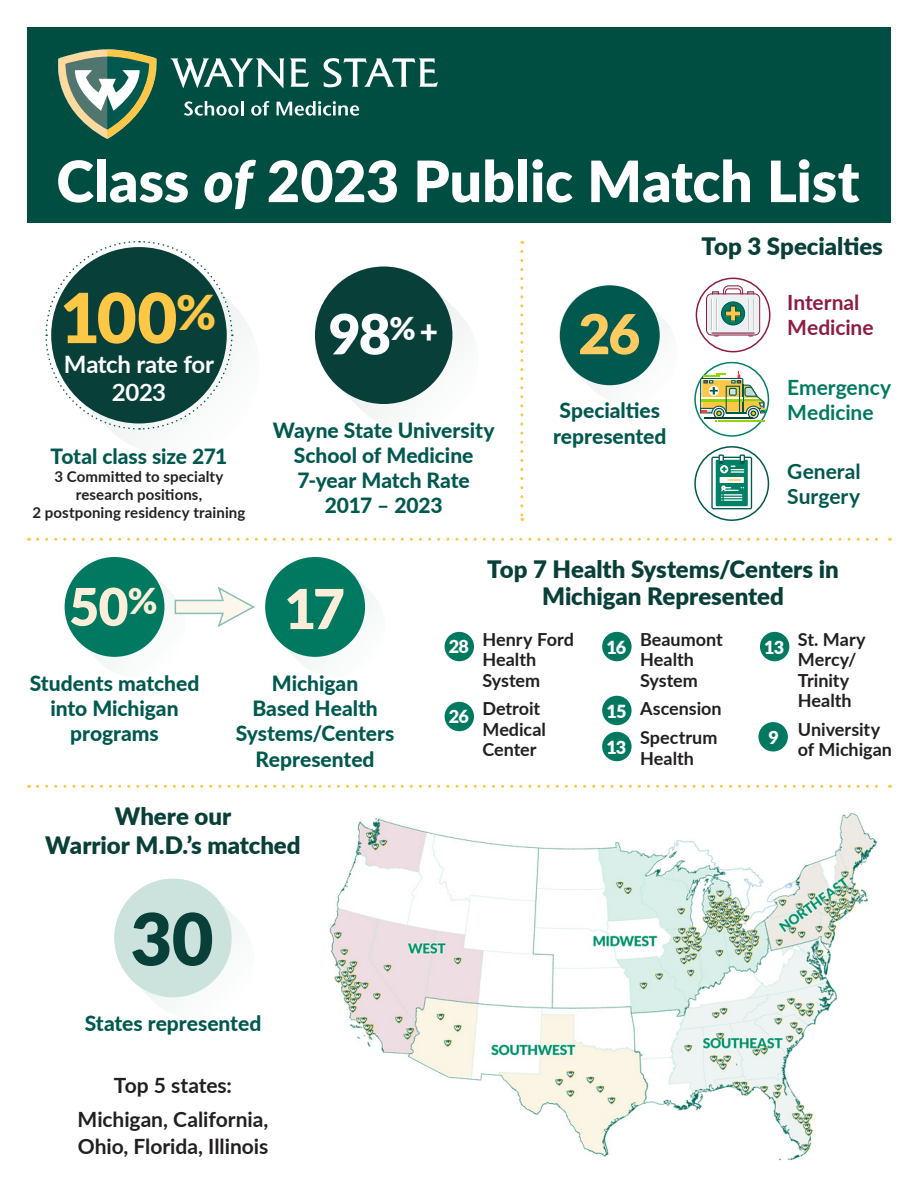
<style>
.page{position:relative;width:918px;height:1188px;background:#fff}
.page>*{position:absolute;margin:0;border:0;box-sizing:border-box;transform-origin:0 0}
.name{font:900 72px "Lato";color:#093f39}
.name-2{font:900 69px "Lato";color:#fec745}
.t1{font:900 57px "Lato";color:#fff}
.name-3{font:900 55.5px "Lato";color:#fcfeff}
.name-4{font:900 55.05px "Lato";color:#fecb60}
.name-5{font:900 55.05px "Lato";color:#fdeeda}
.name-6{font:900 51.9px "Lato";color:#fdeeda}
.name-7{font:900 24px/27px "Lato";color:#093f39;text-align:center}
.name-8{font:700 24px/28.8px "Lato";letter-spacing:-.02em;color:#fff;text-align:center}
.name-9{font:800 21px/25.2px "Lato";color:#00584e;text-align:center}
.name-10{font:700 21px/27px "Lato";letter-spacing:-.005em;color:#231f20}
.name-11{font:700 21px/25.2px "Lato";color:#007960}
.name-12{font:700 21px/25.2px "Lato";color:#8c1d40}
.name-13{font:700 21px "Lato";color:#00584e}
.name-14{font:700 18px/20.2px "Lato";color:#231f20}
.t2{font:900 18px "Lato";letter-spacing:-.05em;color:#fff}
.name-15{font:700 15px/18px "Lato";letter-spacing:.005em;color:#231f20;text-align:center}
.s1{font-style:italic}
</style>
<div class="page">
<svg style="left:315px;top:266px;width:153px;height:155px"></svg>
<svg style="left:267px;top:558px;width:111px;height:113px"></svg>
<svg style="left:126px;top:879px;width:120px;height:131px"></svg>
<svg style="left:559px;top:285px;width:108px;height:110px"></svg>
<svg style="left:45px;top:240px;width:202px;height:204px"></svg>
<div style="left:27px;top:27px;width:864px;height:196px;background:#004d41"></div>
<svg style="left:184px;top:101px;width:59px;height:15px"></svg>
<svg style="left:251px;top:101px;width:19px;height:15px"></svg>
<svg style="left:277px;top:101px;width:82px;height:15px"></svg>
<svg style="left:290px;top:58px;width:19px;height:29px"></svg>
<svg style="left:324px;top:58px;width:114px;height:30px"></svg>
<svg style="left:170px;top:58px;width:114px;height:31px"></svg>
<svg style="left:58px;top:49px;width:99px;height:90px"></svg>
<div style="left:51px;top:247px;width:176px;height:176px;background:#093f39;border-radius:50%"></div>
<div style="left:315px;top:267px;width:137px;height:137px;background:#093f39;border-radius:50%"></div>
<div style="left:560px;top:285px;width:100px;height:100px;background:#00584e;border-radius:50%"></div>
<div style="left:265px;top:557px;width:100px;height:100px;background:#007960;border-radius:50%"></div>
<div style="left:114px;top:879px;width:118px;height:118px;background:#cce2dd;border-radius:50%"></div>
<svg style="left:520px;top:251px;width:3px;height:270px"></svg>
<svg style="left:37px;top:538px;width:854px;height:3px"></svg>
<svg style="left:37px;top:785px;width:854px;height:3px"></svg>
<svg style="left:696px;top:278px;width:74px;height:74px"></svg>
<div style="left:696px;top:278px;width:75px;height:74px;border:2px solid #8c1d40;border-radius:50%"></div>
<svg style="left:695px;top:363px;width:73px;height:73px"></svg>
<div style="left:694px;top:362px;width:75px;height:75px;border:2px solid #008066;border-radius:50%"></div>
<div style="left:694px;top:446px;width:75px;height:75px;border:2px solid #00584e;border-radius:50%"></div>
<svg style="left:711px;top:455px;width:41px;height:54px"></svg>
<svg style="left:706px;top:285px;width:54px;height:52px"></svg>
<hr style="left:712px;top:333px;width:43px;height:1px;background:#8c1d40">
<svg style="left:700px;top:371px;width:66px;height:50px"></svg>
<svg style="left:67px;top:558px;width:188px;height:112px"></svg>
<div style="left:445px;top:632px;width:29px;height:29px;background:#007960;border-radius:50%"></div>
<div style="left:445px;top:702px;width:29px;height:29px;background:#007960;border-radius:50%"></div>
<div style="left:602px;top:632px;width:30px;height:29px;background:#007960;border-radius:50%"></div>
<div style="left:602px;top:696px;width:30px;height:29px;background:#007960;border-radius:50%"></div>
<div style="left:602px;top:732px;width:30px;height:29px;background:#007960;border-radius:50%"></div>
<div style="left:760px;top:632px;width:29px;height:29px;background:#007960;border-radius:50%"></div>
<div style="left:758px;top:722px;width:30px;height:30px;background:#007960;border-radius:50%"></div>
<img style="left:329px;top:812px;width:549px;height:349px">
<p class="t1" style="left:56px;top:138px;width:805px">Class <span class="s1">of</span> 2023 Public Match List</p>
<p class="name-2" style="left:60px;top:266px;width:158px">100<sup>%</sup></p>
<p class="name-8" style="left:64px;top:348px;width:152px">Match rate for<br>2023</p>
<p class="name-9" style="left:51px;top:442px;width:178px">Total class size 271</p>
<p class="name-15" style="left:33px;top:466px;width:214px">3 Committed to specialty research positions,<br>2 postponing residency training</p>
<p class="name-3" style="left:328px;top:292px;width:111px">98<sup>%</sup> <sup>+</sup></p>
<p class="name-9" style="left:273px;top:417px;width:223px">Wayne State University<br>School of Medicine<br>7-year Match Rate</p>
<p class="name-9" style="left:325px;top:492px;width:119px">2017 – 2023</p>
<p class="name-4" style="left:578px;top:293px;width:63px">26</p>
<p class="name-9" style="left:553px;top:397px;width:115px">Specialties represented</p>
<p class="name-7" style="left:702px;top:232px;width:183px">Top 3 Specialties</p>
<p class="name-12" style="left:787px;top:289px;width:88px">Internal<br>Medicine</p>
<p class="name-11" style="left:787px;top:374px;width:105px">Emergency<br>Medicine</p>
<p class="name-13" style="left:787px;top:456px;width:75px">General</p>
<p class="name-13" style="left:787px;top:481px;width:74px">Surgery</p>
<p class="name-6" style="left:69px;top:568px;width:90px">50<sup>%</sup></p>
<p class="name-9" style="left:30px;top:670px;width:171px">Students matched into Michigan programs</p>
<p class="name-5" style="left:284px;top:568px;width:62px">17</p>
<p class="name-9" style="left:236px;top:670px;width:160px">Michigan<br>Based Health<br>Systems/Centers<br>Represented</p>
<p class="name-7" style="left:115px;top:802px;width:118px">Where our</p>
<p class="name-7" style="left:45px;top:831px;width:257px">Warrior M.D.’s matched</p>
<p class="name" style="left:131px;top:885px;width:85px">30</p>
<p class="name-9" style="left:85px;top:1009px;width:178px">States represented</p>
<p class="name-10" style="left:114px;top:1071px;width:120px">Top 5 states:</p>
<p class="name-10" style="left:78px;top:1105px;width:192px">Michigan, California,<br>Ohio, Florida, Illinois</p>
<p class="t2" style="left:449px;top:633px;width:22px">28</p>
<p class="t2" style="left:449px;top:703px;width:22px">26</p>
<p class="name-7" style="left:487px;top:555px;width:353px">Top 7 Health Systems/Centers in<br>Michigan Represented</p>
<p class="name-14" style="left:482px;top:629px;width:93px">Henry Ford<br>Health<br>System</p>
<p class="name-14" style="left:482px;top:698px;width:65px">Detroit<br>Medical<br>Center</p>
<p class="name-14" style="left:798px;top:629px;width:70px">St. Mary<br>Mercy/<br>Trinity<br>Health</p>
<p class="name-14" style="left:798px;top:718px;width:96px">University of Michigan</p>
<p class="name-14" style="left:640px;top:629px;width:84px">Beaumont<br>Health<br>System</p>
<p class="name-14" style="left:640px;top:698px;width:83px">Ascension</p>
<p class="name-14" style="left:640px;top:727px;width:79px">Spectrum<br>Health</p>
<p class="t2" style="left:764px;top:634px;width:21px">13</p>
<p class="t2" style="left:606px;top:634px;width:21px">16</p>
<p class="t2" style="left:606px;top:698px;width:22px">15</p>
<p class="t2" style="left:606px;top:734px;width:21px">13</p>
<p class="t2" style="left:769px;top:724px;width:12px">9</p>
</div>
